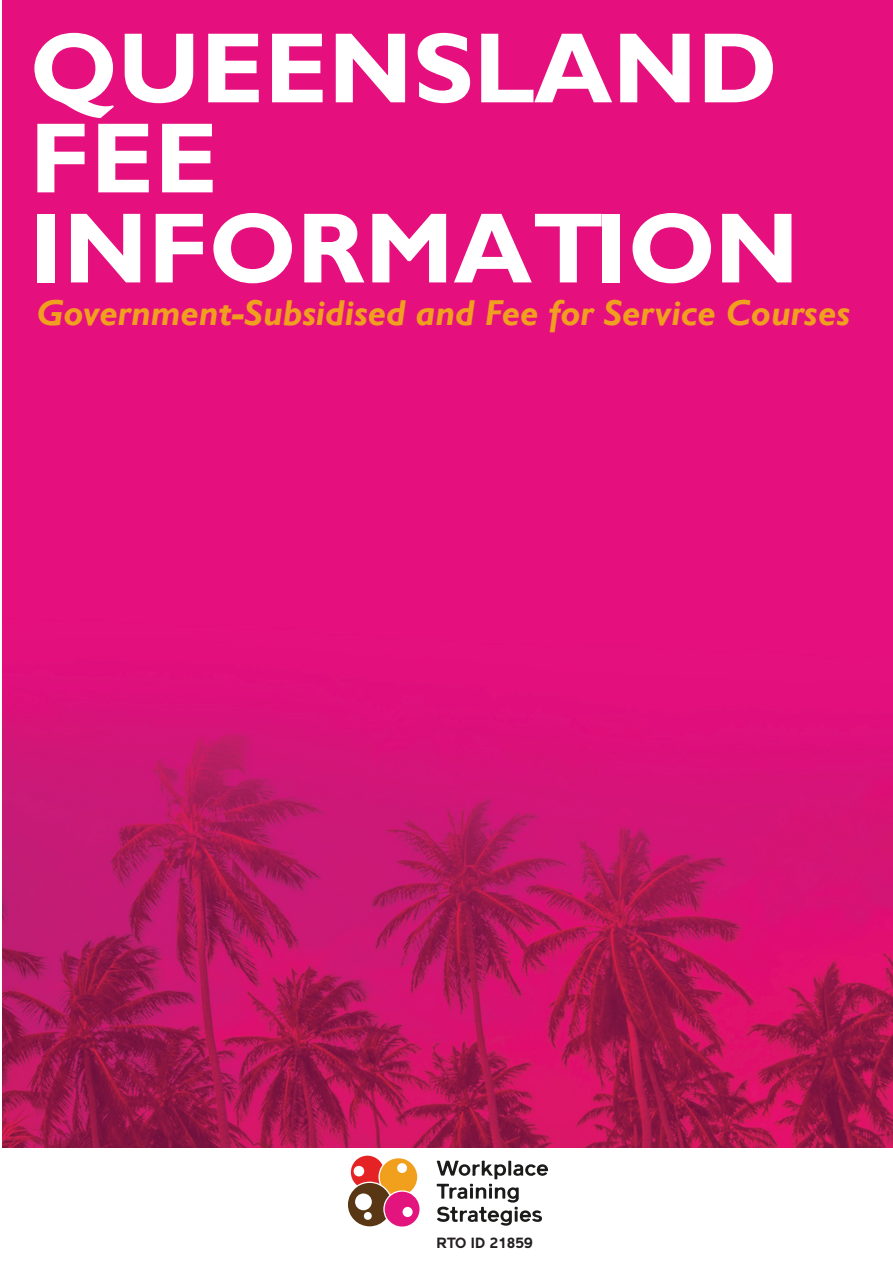
<style>
.page{position:relative;width:893px;height:1263px;background:#fff}
.page>*{position:absolute;margin:0;border:0;box-sizing:border-box;transform-origin:0 0}
.t1{font:700 100.5px/90px "Gill Sans";color:#fff}
.t2{font:italic 700 36px "Gill Sans";color:#f09f1f}
.t3{font:700 14.55px "Reader";color:#231f20}
</style>
<div class="page">
<img style="left:2px;top:1px;width:891px;height:1147px">
<svg style="left:348px;top:1155px;width:72px;height:71px"></svg>
<svg style="left:437px;top:1161px;width:111px;height:65px"></svg>
<h1 class="t1" style="left:30px;top:26px;width:771px">QUEENSLAND<br>FEE<br>INFORMATION</h1>
<p class="t2" style="left:37px;top:292px;width:815px">Government-Subsidised and Fee for Service Courses</p>
<p class="t3" style="left:437px;top:1234px;width:98px">RTO ID 21859</p>
</div>
